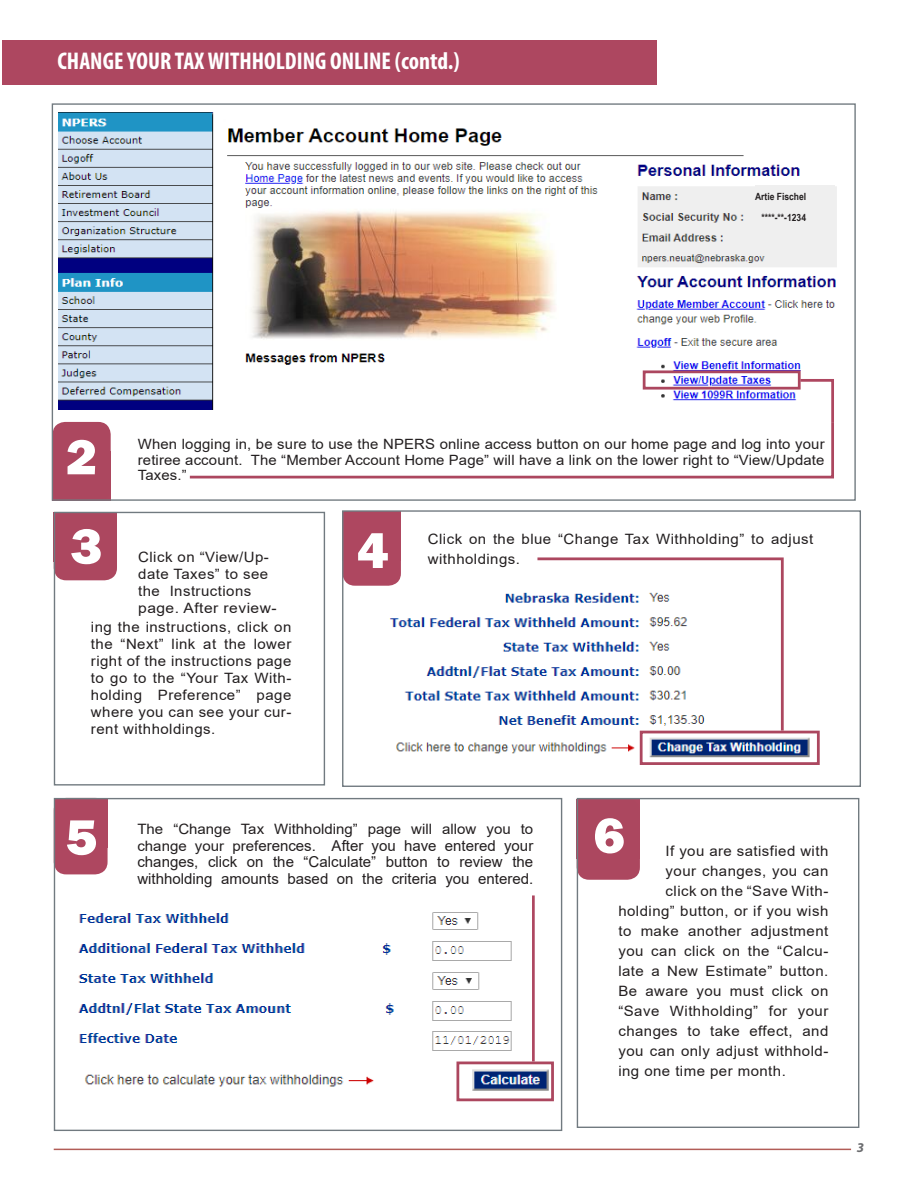
<style>
.page{position:relative;width:918px;height:1188px;background:#fff}
.page>*{position:absolute;margin:0;border:0;box-sizing:border-box;transform-origin:0 0}
.t1{font:800 51.45px "Franklin Gothic";color:#fff;scale:1.05 1}
.t2{font:800 51px "Franklin Gothic";color:#fff;scale:1.05 1}
.t3{font:700 condensed 24.3px "Myriad Pro";color:#fff}
.t4{font:15px/16.5px "Arial";color:#231f20;text-align:justify}
.t5{font:14.25px/17.1px "Arial";letter-spacing:.03em;color:#231f20;scale:1.05 1}
.t6{font:14.25px "Arial";color:#231f20;scale:1.05 1}
.t7{font:14.1px/15.6px "Arial";letter-spacing:.01em;color:#231f20;text-align:justify;scale:1.05 1}
.t8{font:italic 700 13.5px "Myriad Pro";color:#6c6d70}
.t9{font:700 9.9px "Arial Narrow";color:#231f20;scale:1.05 1}
.s1{font-size:14.25px}
</style>
<div class="page">
<hr style="left:54px;top:1149px;width:797px;height:1px;background:#b25d57">
<div style="left:342px;top:511px;width:59px;height:75px;background:#ae4760;border-radius:13px"></div>
<div style="left:53px;top:422px;width:58px;height:79px;background:#ac475f;border-radius:12px"></div>
<img style="left:227px;top:128px;width:610px;height:250px">
<img style="left:59px;top:112px;width:155px;height:298px">
<div style="left:756px;top:185px;width:78px;height:26px;background:#efefef"></div>
<div style="left:753px;top:207px;width:64px;height:26px;background:#efefef"></div>
<div style="left:643px;top:370px;width:158px;height:20px;border:3px solid #ac475f"></div>
<div style="left:54px;top:798px;width:54px;height:76px;background:#ae4760;border-radius:13px"></div>
<div style="left:54px;top:513px;width:63px;height:67px;background:#ac475f;border-radius:13px"></div>
<div style="left:577px;top:799px;width:63px;height:81px;background:#ac475f;border-radius:13px"></div>
<img style="left:389px;top:592px;width:431px;height:173px">
<svg style="left:535px;top:557px;width:250px;height:176px"></svg>
<svg style="left:187px;top:378px;width:647px;height:101px"></svg>
<div style="left:640px;top:731px;width:180px;height:34px;border:3px solid #ac475f"></div>
<img style="left:78px;top:912px;width:434px;height:139px">
<img style="left:84px;top:1069px;width:464px;height:22px">
<div style="left:456px;top:1062px;width:98px;height:39px;border:3px solid #ac475f"></div>
<div style="left:342px;top:510px;width:519px;height:277px;border:1px solid #717a80"></div>
<div style="left:54px;top:512px;width:271px;height:274px;border:1px solid #717a80"></div>
<div style="left:577px;top:798px;width:282px;height:330px;border:1px solid #717a80"></div>
<div style="left:2px;top:40px;width:654px;height:45px;background:#ad4760"></div>
<hr style="left:532px;top:895px;width:3px;height:167px;background:#ae4760">
<p class="t3" style="left:57px;top:46px;width:404px">CHANGE YOUR TAX WITHHOLDING ONLINE (contd.)</p>
<p class="t9" style="left:755px;top:189px;width:50px">Artie Fischel</p>
<p class="t9" style="left:761px;top:210px;width:44px">****-**-1234</p>
<p class="t2" style="left:66px;top:424px;width:31px">2</p>
<p class="t7" style="left:138px;top:436px;width:656px">When logging in, be sure to use the NPERS online access button on our home page and log into your retiree account. The “Member Account Home Page” will have a link on the lower right to “View/Update Taxes.”</p>
<p class="t1" style="left:71px;top:513px;width:32px">3</p>
<p class="t5" style="left:138px;top:548px;width:133px">Click on “View/Up&shy;date Taxes” to see the Instructions page. After review-</p>
<p class="t5" style="left:91px;top:618px;width:192px;text-align:justify">ing the instructions, click on the “Next” link at the lower right of the instructions page to go to the “Your Tax With&shy;holding Preference” page where you can see your cur&shy;rent withholdings.</p>
<p class="t1" style="left:357px;top:517px;width:32px">4</p>
<p class="t5" style="left:428px;top:529px;width:369px;line-height:20px">Click on the blue “Change Tax Withholding” to adjust withholdings.</p>
<p class="t1" style="left:66px;top:804px;width:32px">5</p>
<p class="t6" style="left:137px;top:820px;width:379px">The “Change Tax Withholding” page will allow you to</p>
<p class="t4" style="left:137px;top:837px;width:397px"><span class="s1">change your pref</span>erences. After you have entered your changes, click on the “Calculate” button to review the withholding amounts based on the criteria you entered.</p>
<p class="t1" style="left:593px;top:802px;width:32px">6</p>
<p class="t5" style="left:666px;top:842px;width:156px">If you are satisfied with</p>
<p class="t5" style="left:666px;top:862px;width:156px">your changes, you can</p>
<p class="t5" style="left:666px;top:882px;width:156px">click on the “Save With-</p>
<p class="t5" style="left:618px;top:902px;width:201px">holding” button, or if you wish</p>
<p class="t5" style="left:618px;top:922px;width:201px">to make another adjustment</p>
<p class="t5" style="left:618px;top:942px;width:201px">you can click on the “Calcu-</p>
<p class="t5" style="left:618px;top:962px;width:201px">late a New Estimate” button.</p>
<p class="t5" style="left:618px;top:982px;width:201px">Be aware you must click on</p>
<p class="t5" style="left:618px;top:1002px;width:201px">“Save Withholding” for your</p>
<p class="t5" style="left:618px;top:1022px;width:201px">changes to take effect, and</p>
<p class="t5" style="left:618px;top:1042px;width:201px">you can only adjust withhold-</p>
<p class="t5" style="left:618px;top:1062px;width:161px">ing one time per month.</p>
<p class="t8" style="left:857px;top:1139px;width:9px">3</p>
</div>
